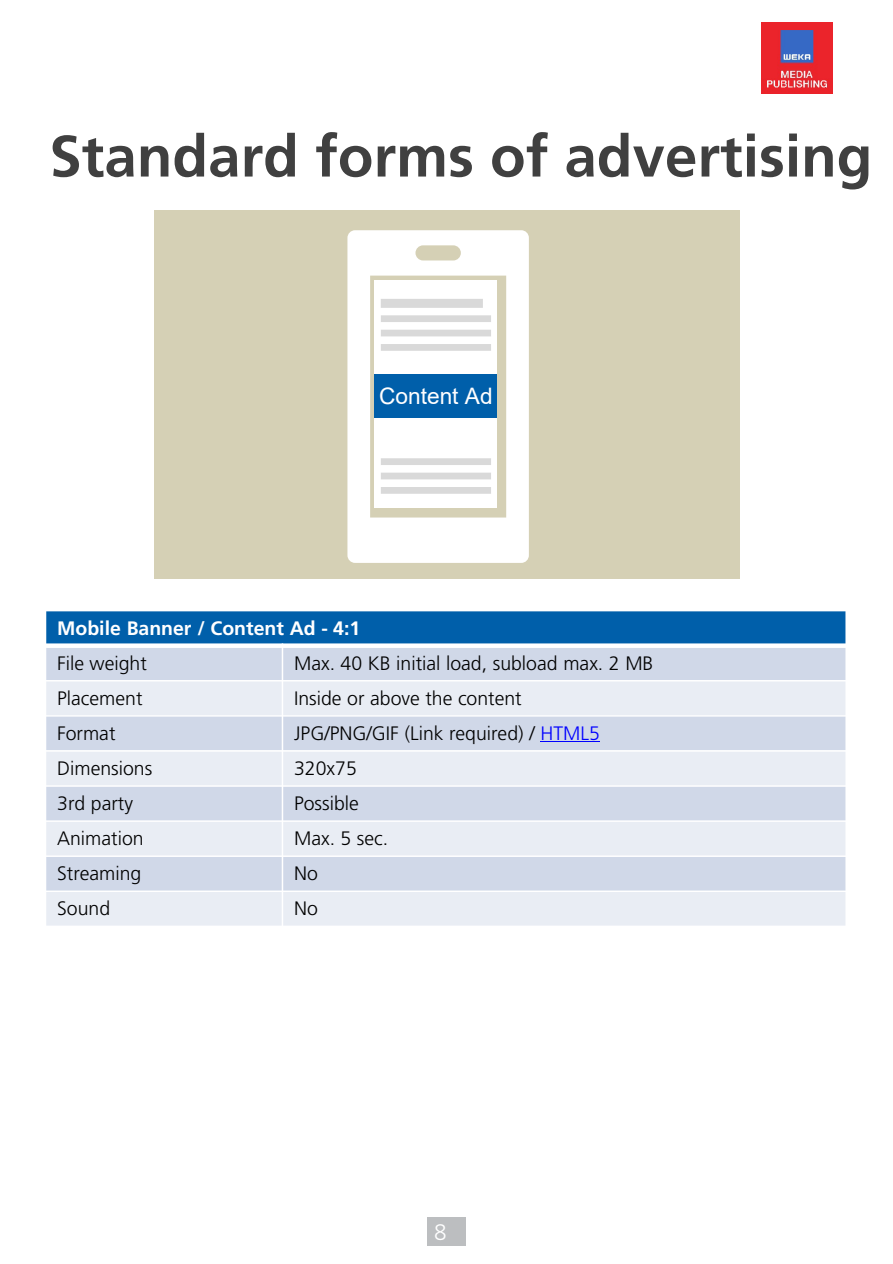
<style>
.page{position:relative;width:893px;height:1264px;background:#fff}
.page>*{position:absolute;margin:0;border:0;box-sizing:border-box;transform-origin:0 0}
.t1{font:700 58.35px "Frutiger LT Std";color:#404040}
.t2{font:22.65px "Arial";color:#fff}
.t3{font:300 22.5px "Frutiger LT Std";color:#fff}
.t4{font:300 19.5px "Frutiger LT Std";color:#000}
.t5{font:700 19.5px "Frutiger LT Std";color:#fff}
.s1{color:#00f}
</style>
<div class="page">
<div style="left:427px;top:1217px;width:39px;height:28px;background:#bcbec0"></div>
<img style="left:761px;top:23px;width:71px;height:70px">
<div style="left:154px;top:210px;width:585px;height:369px;background:#d5d0b5"></div>
<svg style="left:347px;top:230px;width:182px;height:332px;fill:#fff"></svg>
<div style="left:374px;top:279px;width:123px;height:228px;background:#fff"></div>
<div style="left:374px;top:374px;width:123px;height:43px;background:#005faa"></div>
<div style="left:381px;top:299px;width:102px;height:9px;background:#d9d9d9"></div>
<div style="left:381px;top:315px;width:110px;height:7px;background:#d9d9d9"></div>
<div style="left:381px;top:329px;width:110px;height:7px;background:#d9d9d9"></div>
<div style="left:381px;top:344px;width:110px;height:7px;background:#d9d9d9"></div>
<div style="left:381px;top:458px;width:110px;height:7px;background:#d9d9d9"></div>
<div style="left:381px;top:472px;width:110px;height:7px;background:#d9d9d9"></div>
<div style="left:381px;top:487px;width:110px;height:6px;background:#d9d9d9"></div>
<div style="left:45px;top:610px;width:801px;height:35px;background:#005faa"></div>
<div style="left:45px;top:645px;width:237px;height:35px;background:#d0d8e8"></div>
<div style="left:282px;top:645px;width:564px;height:35px;background:#d0d8e8"></div>
<div style="left:45px;top:680px;width:237px;height:35px;background:#e9edf4"></div>
<div style="left:282px;top:680px;width:564px;height:35px;background:#e9edf4"></div>
<div style="left:45px;top:715px;width:237px;height:35px;background:#d0d8e8"></div>
<div style="left:282px;top:715px;width:564px;height:35px;background:#d0d8e8"></div>
<div style="left:45px;top:750px;width:237px;height:35px;background:#e9edf4"></div>
<div style="left:282px;top:750px;width:564px;height:35px;background:#e9edf4"></div>
<div style="left:45px;top:785px;width:237px;height:36px;background:#d0d8e8"></div>
<div style="left:282px;top:785px;width:564px;height:36px;background:#d0d8e8"></div>
<div style="left:45px;top:821px;width:237px;height:35px;background:#e9edf4"></div>
<div style="left:282px;top:821px;width:564px;height:35px;background:#e9edf4"></div>
<div style="left:45px;top:856px;width:237px;height:35px;background:#d0d8e8"></div>
<div style="left:282px;top:856px;width:564px;height:35px;background:#d0d8e8"></div>
<div style="left:45px;top:891px;width:237px;height:35px;background:#e9edf4"></div>
<div style="left:282px;top:891px;width:564px;height:35px;background:#e9edf4"></div>
<hr style="left:282px;top:643px;width:1px;height:283px;background:#fff">
<svg style="left:46px;top:643px;width:799px;height:4px;background:#e2edf5"></svg>
<hr style="left:45px;top:680px;width:801px;height:1px;background:#fff">
<hr style="left:45px;top:715px;width:801px;height:1px;background:#fff">
<hr style="left:45px;top:750px;width:801px;height:1px;background:#fff">
<hr style="left:45px;top:785px;width:801px;height:1px;background:#fff">
<hr style="left:45px;top:820px;width:801px;height:1px;background:#fff">
<hr style="left:45px;top:855px;width:801px;height:1px;background:#fff">
<hr style="left:45px;top:890px;width:801px;height:1px;background:#fff">
<hr style="left:45px;top:609px;width:1px;height:317px;background:#fff">
<hr style="left:845px;top:609px;width:1px;height:317px;background:#fff">
<hr style="left:45px;top:609px;width:801px;height:2px;background:#fff">
<hr style="left:45px;top:925px;width:801px;height:1px;background:#fff">
<hr style="left:540px;top:741px;width:60px;height:1px;background:#00f">
<h2 class="t1" style="left:49px;top:122px;width:824px">Standard forms of advertising</h2>
<p class="t2" style="left:387px;top:378px;width:99px">Interstitial</p>
<p class="t2" style="left:379px;top:380px;width:115px">Content Ad</p>
<p class="t5" style="left:57px;top:616px;width:304px">Mobile Banner / Content Ad - 4:1</p>
<p class="t4" style="left:57px;top:652px;width:91px">File weight</p>
<p class="t4" style="left:294px;top:652px;width:361px">Max. 40 KB initial load, subload max. 2 MB</p>
<p class="t4" style="left:57px;top:687px;width:87px">Placement</p>
<p class="t4" style="left:294px;top:687px;width:229px">Inside or above the content</p>
<p class="t4" style="left:57px;top:722px;width:60px">Format</p>
<p class="t4" style="left:294px;top:722px;width:307px">JPG/PNG/GIF (Link required) / <span class="s1">HTML5</span></p>
<p class="t4" style="left:57px;top:757px;width:97px">Dimensions</p>
<p class="t4" style="left:294px;top:757px;width:64px">320x75</p>
<p class="t4" style="left:57px;top:792px;width:77px">3rd party</p>
<p class="t4" style="left:294px;top:792px;width:66px">Possible</p>
<p class="t4" style="left:57px;top:827px;width:88px">Animation</p>
<p class="t4" style="left:294px;top:827px;width:96px">Max. 5 sec.</p>
<p class="t4" style="left:57px;top:862px;width:86px">Streaming</p>
<p class="t4" style="left:294px;top:862px;width:25px">No</p>
<p class="t4" style="left:57px;top:897px;width:54px">Sound</p>
<p class="t4" style="left:294px;top:897px;width:25px">No</p>
<p class="t3" style="left:434px;top:1218px;width:14px">8</p>
</div>
